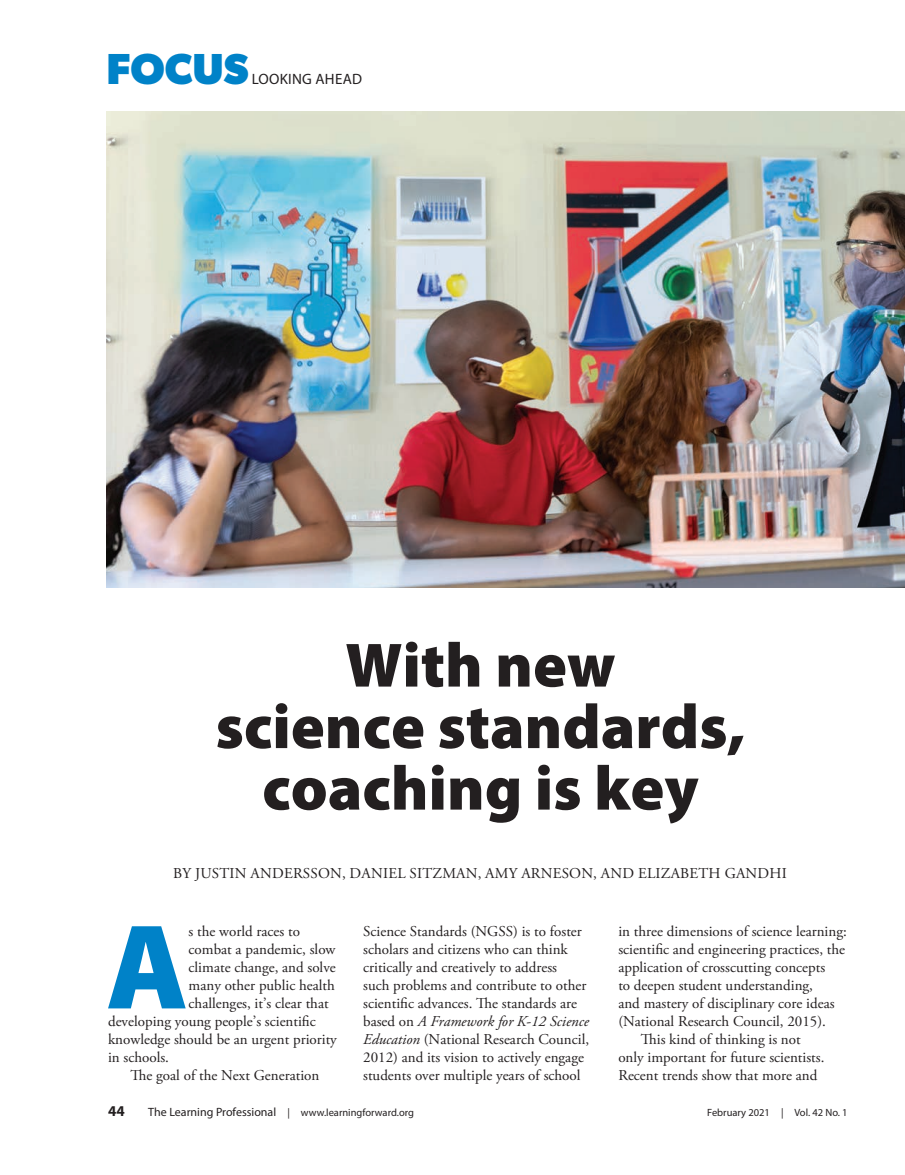
<style>
.page{position:relative;width:905px;height:1175px;background:#fff}
.page>*{position:absolute;margin:0;border:0;box-sizing:border-box;transform-origin:0 0}
.body{font:900 121.8px "Myriad Pro";color:#0082c8}
.headline{font:900 63px/61.5px "Myriad Pro";color:#231f20;text-align:center}
.t1{font:700 43.5px "Gibson";color:#0082c8}
.body-2{font:15px/18px "Adobe Garamond Pro";color:#231f20}
.byline{font:15px "Adobe Garamond Pro";letter-spacing:.015em;color:#231f20}
.t2{font:15px "Myriad Pro";letter-spacing:.02em;color:#231f20}
.t3{font:700 15px "Myriad Pro";color:#231f20}
.t4{font:10.5px "Myriad Pro";color:#231f20}
.s1{font-style:italic}
.s2{font-size:12px}
</style>
<div class="page">
<img style="left:107px;top:111px;width:797px;height:476px">
<p class="t1" style="left:106px;top:43px;width:144px">FOCUS</p>
<p class="t2" style="left:252px;top:69px;width:112px">LOOKING AHEAD</p>
<p class="headline" style="left:215px;top:632px;width:531px">With new<br>science standards, coaching is key</p>
<p class="byline" style="left:173px;top:864px;width:615px">BY JUSTIN ANDERSSON, DANIEL SITZMAN, AMY ARNESON, AND ELIZABETH GANDHI</p>
<p class="body" style="left:106px;top:886px;width:84px">A</p>
<p class="body-2" style="left:189px;top:923px;width:113px">s the world races to</p>
<p class="body-2" style="left:189px;top:941px;width:148px">combat a pandemic, slow</p>
<p class="body-2" style="left:189px;top:959px;width:149px">climate change, and solve</p>
<p class="body-2" style="left:189px;top:977px;width:148px">many other public health</p>
<p class="body-2" style="left:189px;top:995px;width:141px">challenges, it’s clear that</p>
<p class="body-2" style="left:108px;top:1013px;width:209px">developing young people’s scientific</p>
<p class="body-2" style="left:108px;top:1031px;width:230px">knowledge should be an urgent priority</p>
<p class="body-2" style="left:108px;top:1049px;width:62px">in schools.</p>
<p class="body-2" style="left:130px;top:1067px;width:190px">The goal of the Next Generation</p>
<p class="body-2" style="left:363px;top:923px;width:227px">Science Standards (NGSS) is to foster scholars and citizens who can think critically and creatively to address<br>such problems and contribute to other scientific advances. The standards are based on <span class="s1">A Framework for K-12 Science Education</span> (National Research Council, 2012) and its vision to actively engage students over multiple years of school</p>
<p class="body-2" style="left:618px;top:923px;width:230px">in three dimensions of science learning: scientific and engineering practices, the application of crosscutting concepts<br>to deepen student understanding,<br>and mastery of disciplinary core ideas (National Research Council, 2015).</p>
<p class="body-2" style="left:618px;top:1031px;width:207px;text-align:center">This kind of thinking is not<br>only important for future scientists.<br>Recent trends show that more and</p>
<p class="t3" style="left:108px;top:1101px;width:18px">44</p>
<p class="t4" style="left:148px;top:1106px;width:267px"><span class="s2">The Learning Professional</span> | www.learningforward.org</p>
<p class="t4" style="left:707px;top:1106px;width:142px">February 2021 | Vol. 42 No. 1</p>
</div>
